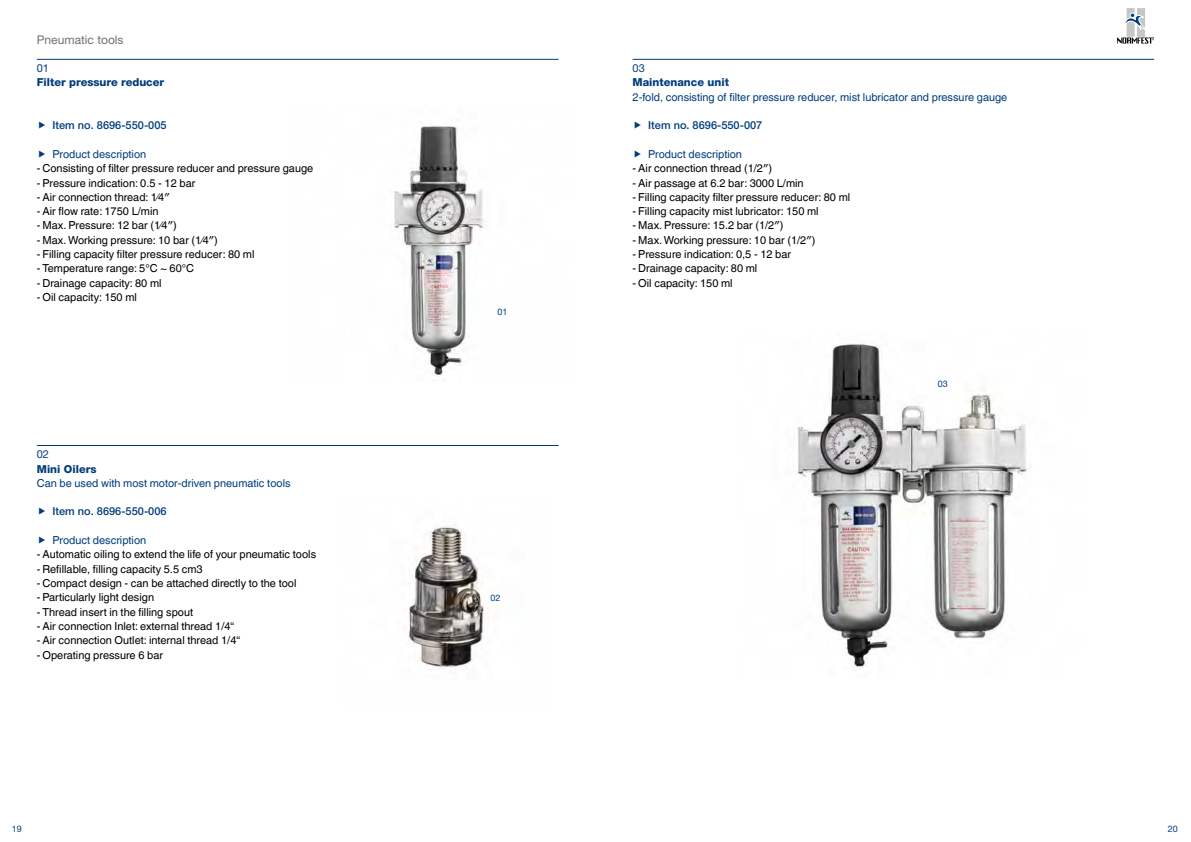
<style>
.page{position:relative;width:1191px;height:842px;background:#fff}
.page>*{position:absolute;margin:0;border:0;box-sizing:border-box;transform-origin:0 0}
.t1{font:12px "Helvetica Neue LT Pro";color:#6f7070}
.t2{font:11px "Helvetica World";color:#000}
.t3{font:11px "Helvetica World";color:#003d7c}
.t4{font:500 11px "Helvetica Neue LT Pro";color:#003d7c}
.t5{font:800 11px "Helvetica Neue LT Pro";color:#003d7c}
.t6{font:11px "Helvetica Neue LT Pro";color:#003d7c}
.t7{font:9px "Helvetica Neue LT Pro";color:#003d7c}
</style>
<div class="page">
<div style="left:1127px;top:9px;width:7px;height:27px;background:#c5c6c6"></div>
<div style="left:1137px;top:9px;width:7px;height:27px;background:#c5c6c6"></div>
<svg style="left:1117px;top:38px;width:37px;height:6px"></svg>
<svg style="left:1125px;top:13px;width:20px;height:19px"></svg>
<img style="left:797px;top:344px;width:230px;height:323px">
<img style="left:407px;top:524px;width:82px;height:145px">
<img style="left:394px;top:125px;width:90px;height:250px">
<hr style="left:37px;top:59px;width:521px;height:1px;background:#003d7c">
<hr style="left:632px;top:59px;width:522px;height:1px;background:#003d7c">
<hr style="left:37px;top:445px;width:521px;height:1px;background:#003d7c">
<p class="t1" style="left:37px;top:32px;width:88px">Pneumatic tools</p>
<p class="t6" style="left:37px;top:62px;width:14px">01</p>
<p class="t5" style="left:37px;top:76px;width:129px">Filter pressure reducer</p>
<p class="t4" style="left:52px;top:119px;width:116px">Item no. 8696-550-005</p>
<p class="t3" style="left:52px;top:148px;width:95px">Product description</p>
<p class="t2" style="left:37px;top:162px;width:278px">- Consisting of filter pressure reducer and pressure gauge</p>
<p class="t2" style="left:37px;top:176px;width:160px">- Pressure indication: 0.5 - 12 bar</p>
<p class="t2" style="left:37px;top:191px;width:134px">- Air connection thread: 1⁄4″</p>
<p class="t2" style="left:37px;top:205px;width:123px">- Air flow rate: 1750 L/min</p>
<p class="t2" style="left:37px;top:219px;width:141px">- Max. Pressure: 12 bar (1⁄4″)</p>
<p class="t2" style="left:37px;top:233px;width:183px">- Max. Working pressure: 10 bar (1⁄4″)</p>
<p class="t2" style="left:37px;top:248px;width:219px">- Filling capacity filter pressure reducer: 80 ml</p>
<p class="t2" style="left:37px;top:262px;width:159px">- Temperature range: 5°C ~ 60°C</p>
<p class="t2" style="left:37px;top:276px;width:126px">- Drainage capacity: 80 ml</p>
<p class="t2" style="left:37px;top:291px;width:102px">- Oil capacity: 150 ml</p>
<p class="t6" style="left:37px;top:448px;width:14px">02</p>
<p class="t5" style="left:37px;top:462px;width:61px">Mini Oilers</p>
<p class="t3" style="left:37px;top:477px;width:255px">Can be used with most motor-driven pneumatic tools</p>
<p class="t4" style="left:52px;top:505px;width:116px">Item no. 8696-550-006</p>
<p class="t3" style="left:52px;top:534px;width:95px">Product description</p>
<p class="t2" style="left:37px;top:548px;width:281px">- Automatic oiling to extend the life of your pneumatic tools</p>
<p class="t2" style="left:37px;top:562px;width:167px">- Refillable, filling capacity 5.5 cm3</p>
<p class="t2" style="left:37px;top:577px;width:261px">- Compact design - can be attached directly to the tool</p>
<p class="t2" style="left:37px;top:591px;width:119px">- Particularly light design</p>
<p class="t2" style="left:37px;top:605px;width:158px">- Thread insert in the filling spout</p>
<p class="t2" style="left:37px;top:620px;width:199px">- Air connection Inlet: external thread 1/4“</p>
<p class="t2" style="left:37px;top:634px;width:205px">- Air connection Outlet: internal thread 1/4“</p>
<p class="t2" style="left:37px;top:648px;width:128px">- Operating pressure 6 bar</p>
<p class="t7" style="left:497px;top:307px;width:12px">01</p>
<p class="t7" style="left:490px;top:593px;width:12px">02</p>
<p class="t6" style="left:632px;top:62px;width:14px">03</p>
<p class="t5" style="left:632px;top:76px;width:98px">Maintenance unit</p>
<p class="t3" style="left:632px;top:90px;width:376px">2-fold, consisting of filter pressure reducer, mist lubricator and pressure gauge</p>
<p class="t4" style="left:648px;top:119px;width:116px">Item no. 8696-550-007</p>
<p class="t3" style="left:648px;top:148px;width:95px">Product description</p>
<p class="t2" style="left:632px;top:162px;width:141px">- Air connection thread (1/2″)</p>
<p class="t2" style="left:632px;top:176px;width:172px">- Air passage at 6.2 bar: 3000 L/min</p>
<p class="t2" style="left:632px;top:191px;width:219px">- Filling capacity filter pressure reducer: 80 ml</p>
<p class="t2" style="left:632px;top:205px;width:188px">- Filling capacity mist lubricator: 150 ml</p>
<p class="t2" style="left:632px;top:219px;width:152px">- Max. Pressure: 15.2 bar (1/2″)</p>
<p class="t2" style="left:632px;top:233px;width:184px">- Max. Working pressure: 10 bar (1/2″)</p>
<p class="t2" style="left:632px;top:248px;width:160px">- Pressure indication: 0,5 - 12 bar</p>
<p class="t2" style="left:632px;top:262px;width:126px">- Drainage capacity: 80 ml</p>
<p class="t2" style="left:632px;top:276px;width:102px">- Oil capacity: 150 ml</p>
<p class="t7" style="left:938px;top:378px;width:12px">03</p>
<p class="t7" style="left:12px;top:823px;width:12px">19</p>
<p class="t7" style="left:1168px;top:823px;width:12px">20</p>
</div>
